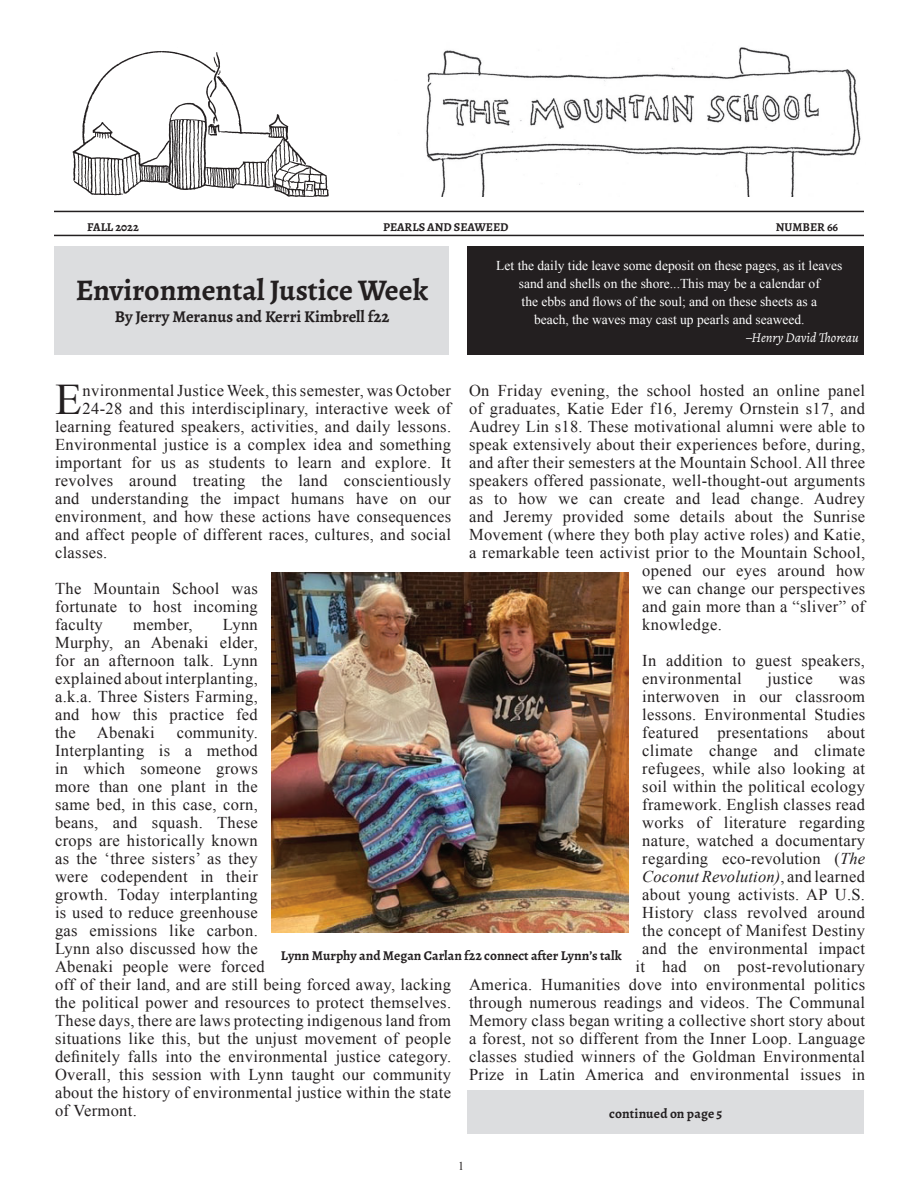
<style>
.page{position:relative;width:918px;height:1188px;background:#fff}
.page>*{position:absolute;margin:0;border:0;box-sizing:border-box;transform-origin:0 0}
.t1{font:43.65px "Times New Roman";color:#231f20}
.t2{font:700 30px "Alegreya";color:#231f20}
.t3{font:16.5px/18px "Times New Roman";letter-spacing:.02em;color:#231f20;text-align:justify}
.t4{font:700 16.5px "Alegreya";color:#231f20}
.t5{font:13.5px/18px "Times New Roman";color:#fff;text-align:center}
.t6{font:700 13.5px "Alegreya";color:#231f20}
.t7{font:italic 13.5px "Alegreya";color:#fff}
.t8{font:700 12px "Alegreya";color:#231f20}
.t9{font:12px "Times New Roman";color:#231f20}
.s1{font-style:italic}
</style>
<div class="page">
<hr style="left:54px;top:211px;width:810px;height:1px;background:#231f20">
<hr style="left:54px;top:235px;width:810px;height:1px;background:#231f20">
<div style="left:468px;top:246px;width:396px;height:109px;background:#231f20"></div>
<div style="left:55px;top:246px;width:394px;height:109px;background:#dcdddf"></div>
<img style="left:426px;top:47px;width:435px;height:149px">
<img style="left:72px;top:51px;width:257px;height:145px">
<div style="left:468px;top:1091px;width:396px;height:43px;background:#dcdddf"></div>
<img style="left:271px;top:572px;width:358px;height:361px">
<p class="t8" style="left:87px;top:219px;width:53px">FALL 2022</p>
<p class="t8" style="left:383px;top:219px;width:127px">PEARLS AND SEAWEED</p>
<p class="t8" style="left:776px;top:219px;width:64px">NUMBER 66</p>
<h2 class="t2" style="left:76px;top:269px;width:354px">Environmental Justice Week</h2>
<p class="t4" style="left:115px;top:306px;width:276px">By Jerry Meranus and Kerri Kimbrell f22</p>
<p class="t5" style="left:496px;top:256px;width:348px">Let the daily tide leave some deposit on these pages, as it leaves sand and shells on the shore...This may be a calendar of<br>the ebbs and flows of the soul; and on these sheets as a<br>beach, the waves may cast up pearls and seaweed.</p>
<p class="t7" style="left:746px;top:328px;width:114px">–Henry David Thoreau</p>
<p class="t3" style="left:469px;top:381px;width:398px">On Friday evening, the school hosted an online panel</p>
<p class="t3" style="left:469px;top:399px;width:398px">of graduates, Katie Eder f16, Jeremy Ornstein s17, and</p>
<p class="t3" style="left:469px;top:417px;width:398px">Audrey Lin s18. These motivational alumni were able to</p>
<p class="t3" style="left:469px;top:435px;width:398px">speak extensively about their experiences before, during,</p>
<p class="t3" style="left:469px;top:453px;width:398px">and after their semesters at the Mountain School. All three</p>
<p class="t3" style="left:469px;top:471px;width:398px">speakers offered passionate, well-thought-out arguments</p>
<p class="t3" style="left:469px;top:489px;width:398px">as to how we can create and lead change. Audrey</p>
<p class="t3" style="left:469px;top:507px;width:398px">and Jeremy provided some details about the Sunrise</p>
<p class="t3" style="left:469px;top:525px;width:398px">Movement (where they both play active roles) and Katie,</p>
<p class="t3" style="left:469px;top:543px;width:398px">a remarkable teen activist prior to the Mountain School,</p>
<p class="t3" style="left:642px;top:561px;width:224px">opened our eyes around how</p>
<p class="t3" style="left:642px;top:579px;width:224px">we can change our perspectives</p>
<p class="t3" style="left:642px;top:597px;width:224px">and gain more than a “sliver” of</p>
<p class="t3" style="left:642px;top:615px;width:81px">knowledge.</p>
<p class="t3" style="left:642px;top:651px;width:224px">In addition to guest speakers, environmental</p>
<h1 class="t1" style="left:55px;top:375px;width:28px">E</h1>
<p class="t3" style="left:83px;top:381px;width:370px">nvironmental Justice Week, this semester, was October</p>
<p class="t3" style="left:83px;top:399px;width:370px">24-28 and this interdisciplinary, interactive week of</p>
<p class="t3" style="left:55px;top:417px;width:398px">learning featured speakers, activities, and daily lessons.</p>
<p class="t3" style="left:55px;top:435px;width:398px">Environmental justice is a complex idea and something</p>
<p class="t3" style="left:55px;top:453px;width:398px">important for us as students to learn and explore. It</p>
<p class="t3" style="left:55px;top:471px;width:398px">revolves around treating the land conscientiously</p>
<p class="t3" style="left:55px;top:489px;width:398px">and understanding the impact humans have on our</p>
<p class="t3" style="left:55px;top:507px;width:398px">environment, and how these actions have consequences</p>
<p class="t3" style="left:55px;top:525px;width:398px">and affect people of different races, cultures, and social</p>
<p class="t3" style="left:55px;top:543px;width:54px">classes.</p>
<p class="t3" style="left:55px;top:579px;width:204px">The Mountain School was fortunate to host incoming faculty</p>
<p class="t3" style="left:133px;top:615px;width:61px">member,</p>
<p class="t3" style="left:55px;top:615px;width:204px;text-indent:168px">Lynn Murphy, an Abenaki elder, for an afternoon talk. Lynn explained about interplanting, a.k.a. Three Sisters Farming, and how this practice fed the</p>
<p class="t3" style="left:768px;top:669px;width:47px">justice</p>
<p class="t3" style="left:469px;top:669px;width:398px;text-align:right">was<br>interwoven in our classroom<br>lessons. Environmental Studies<br>featured presentations about<br>climate change and climate<br>refugees, while also looking at<br>soil within the political ecology<br>framework. English classes read<br>works of literature regarding<br>nature, watched a documentary<br>regarding eco-revolution (<span class="s1">The<br>Coconut Revolution)</span>, and learned<br>about young activists. AP U.S.<br>History class revolved around<br>the concept of Manifest Destiny<br>and the environmental impact<br>it had on post-revolutionary<br>America. Humanities dove into environmental politics through numerous readings and videos. The Communal Memory class began writing a collective short story about a forest, not so different from the Inner Loop. Language classes studied winners of the Goldman Environmental Prize in Latin America and environmental issues in</p>
<p class="t6" style="left:609px;top:1104px;width:115px">continued on page 5</p>
<p class="t3" style="left:55px;top:723px;width:398px;text-align:left;text-indent:122px">community.<br>Interplanting is a method<br>in which someone grows<br>more than one plant in the<br>same bed, in this case, corn,<br>beans, and squash. These<br>crops are historically known<br>as the ‘three sisters’ as they<br>were codependent in their<br>growth. Today interplanting<br>is used to reduce greenhouse<br>gas emissions like carbon.<br>Lynn also discussed how the<br>Abenaki people were forced<br>off of their land, and are still being forced away, lacking the political power and resources to protect themselves.<br>These days, there are laws protecting indigenous land from situations like this, but the unjust movement of people definitely falls into the environmental justice category.<br>Overall, this session with Lynn taught our community about the history of environmental justice within the state of Vermont.</p>
<p class="t3" style="left:97px;top:723px;width:59px">Abenaki</p>
<p class="t6" style="left:281px;top:946px;width:342px">Lynn Murphy and Megan Carlan f22 connect after Lynn’s talk</p>
<p class="t9" style="left:458px;top:1159px;width:7px">1</p>
</div>
